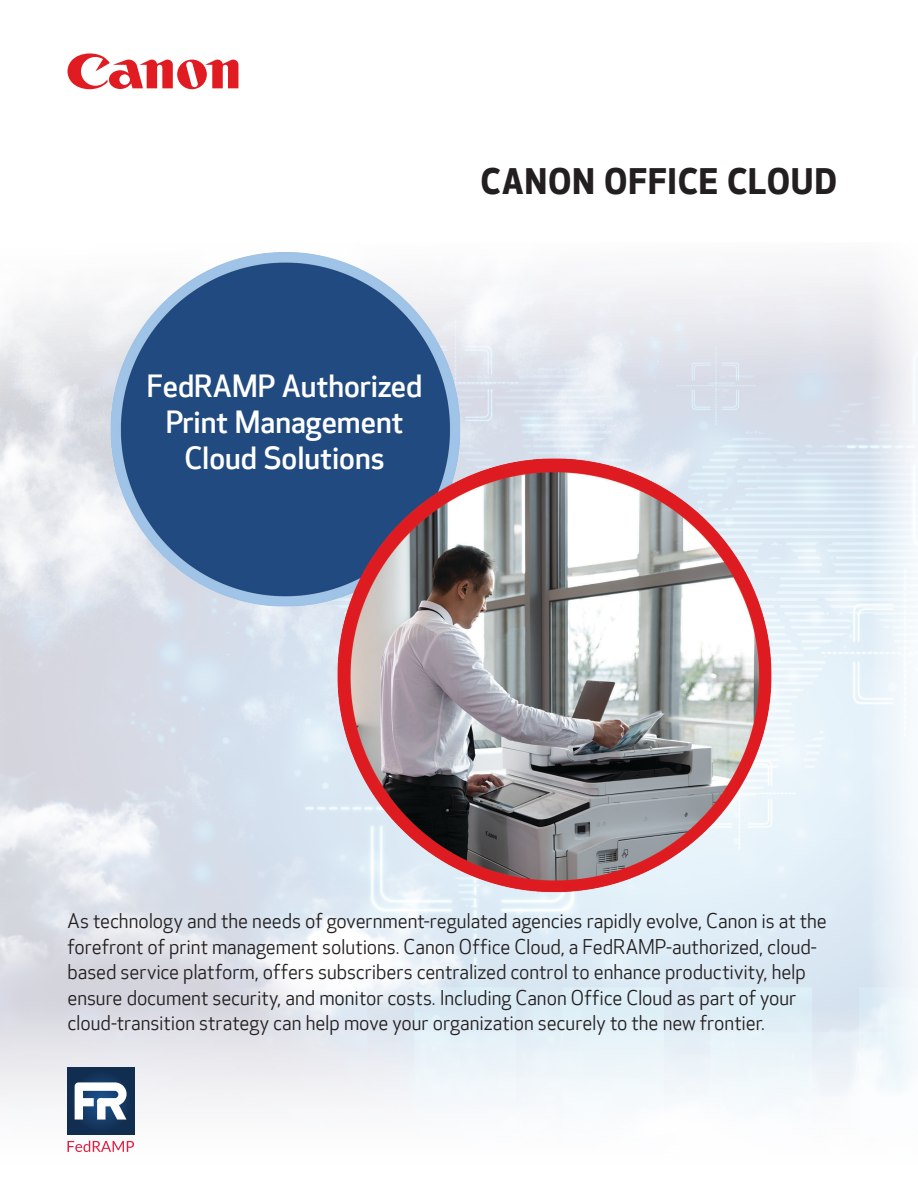
<style>
.page{position:relative;width:918px;height:1188px;background:#fff}
.page>*{position:absolute;margin:0;border:0;box-sizing:border-box;transform-origin:0 0}
.CONFIG_text{font:700 34.5px "Optic Sans 401";letter-spacing:.03em;color:#231f20}
.white_header{font:500 30px/36px "Optic Sans 301";color:#fff;text-align:center}
.intro_text{font:19.5px/25.5px "Optic Sans 201";letter-spacing:-.005em;color:#231f20}
</style>
<div class="page">
<img style="left:1px;top:1076px;width:907px;height:76px">
<img style="left:1px;top:63px;width:917px;height:1013px">
<svg style="left:68px;top:1068px;width:66px;height:66px;background:#133155"></svg>
<svg style="left:68px;top:1141px;width:66px;height:11px"></svg>
<svg style="left:75px;top:1082px;width:52px;height:38px"></svg>
<svg style="left:68px;top:53px;width:170px;height:36px"></svg>
<p class="CONFIG_text" style="left:481px;top:161px;width:358px">CANON OFFICE CLOUD</p>
<p class="white_header" style="left:147px;top:369px;width:277px">FedRAMP Authorized<br>Print Management<br>Cloud Solutions</p>
<p class="intro_text" style="left:68px;top:909px;width:761px">As technology and the needs of government-regulated agencies rapidly evolve, Canon is at the forefront of print management solutions. Canon Office Cloud, a FedRAMP-authorized, cloud&shy;based service platform, offers subscribers centralized control to enhance productivity, help ensure document security, and monitor costs. Including Canon Office Cloud as part of your cloud-transition strategy can help move your organization securely to the new frontier.</p>
</div>
